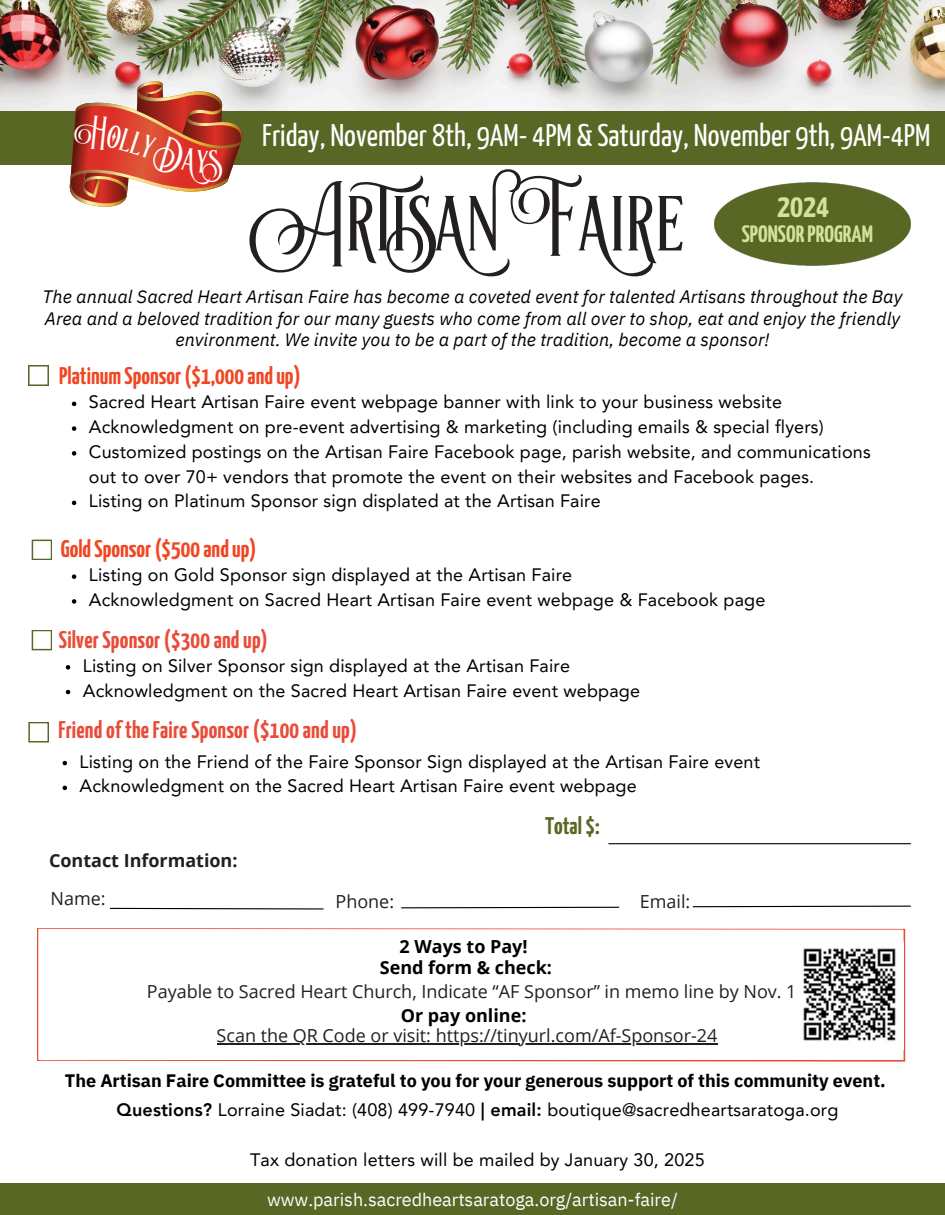
<style>
.page{position:relative;width:945px;height:1215px;background:#fff}
.page>*{position:absolute;margin:0;border:0;box-sizing:border-box;transform-origin:0 0}
.t1{font:92.25px "Artisan Alt 1";letter-spacing:.005em;color:#231f20}
.t2{font:700 32.55px "Yanone Kaffeesatz";color:#d2e49a}
.t3{font:31.2px "Yanone Kaffeesatz";color:#fff}
.t4{font:700 24px "Yanone Kaffeesatz";letter-spacing:.01em;color:#e84c38}
.t5{font:700 24px "Yanone Kaffeesatz";color:#f04723}
.t6{font:700 24px "Yanone Kaffeesatz";color:#596725}
.t7{font:700 23.55px "Yanone Kaffeesatz";color:#d2e49a}
.t8{font:18px/24.8px "Avenir LT Pro";letter-spacing:.01em;color:#000}
.t9{font:italic 18px/21.3px "IBM Plex Sans";color:#000;text-align:center}
.t10{font:18px "Open Sans";color:#231f20}
.t11{font:700 18px "IBM Plex Sans";color:#000}
.t12{font:18px "IBM Plex Sans";color:#fff}
.t13{font:700 18px/21.3px "Open Sans";color:#000;text-align:center}
.t14{font:700 18px "Open Sans";color:#231f20}
.s1{font-weight:800}
</style>
<div class="page">
<img style="left:714px;top:182px;width:197px;height:84px">
<div style="left:0;top:1183px;width:945px;height:32px;background:#596725"></div>
<img style="left:28px;top:365px;width:21px;height:21px">
<svg style="left:28px;top:722px;width:21px;height:20px"></svg>
<svg style="left:32px;top:540px;width:20px;height:20px"></svg>
<svg style="left:32px;top:630px;width:20px;height:20px"></svg>
<hr style="left:608px;top:843px;width:303px;height:1px;background:#000">
<img style="left:0;top:0;width:945px;height:111px">
<div style="left:0;top:111px;width:945px;height:54px;background:#596725"></div>
<svg style="left:110px;top:907px;width:214px;height:3px"></svg>
<svg style="left:692px;top:905px;width:219px;height:3px"></svg>
<svg style="left:401px;top:906px;width:219px;height:3px"></svg>
<svg style="left:37px;top:928px;width:868px;height:134px"></svg>
<hr style="left:217px;top:1043px;width:500px;height:1px;background:#231f20">
<svg style="left:63px;top:761px;width:4px;height:4px"></svg>
<svg style="left:63px;top:786px;width:4px;height:4px"></svg>
<svg style="left:66px;top:665px;width:4px;height:5px"></svg>
<svg style="left:66px;top:690px;width:4px;height:4px"></svg>
<svg style="left:72px;top:574px;width:4px;height:5px"></svg>
<svg style="left:72px;top:599px;width:4px;height:5px"></svg>
<img style="left:793px;top:941px;width:110px;height:108px">
<svg style="left:72px;top:402px;width:4px;height:4px"></svg>
<svg style="left:72px;top:426px;width:4px;height:5px"></svg>
<svg style="left:72px;top:451px;width:4px;height:5px"></svg>
<svg style="left:72px;top:501px;width:4px;height:4px"></svg>
<svg style="left:63px;top:81px;width:185px;height:126px"></svg>
<p class="t3" style="left:262px;top:123px;width:670px">Friday, November 8th, 9AM- 4PM &amp; Saturday, November 9th, 9AM-4PM</p>
<p class="t1" style="left:249px;top:166px;width:437px">ArtisanFaire</p>
<p class="t2" style="left:777px;top:193px;width:54px">2024</p>
<p class="t7" style="left:742px;top:224px;width:133px">SPONSORPROGRAM</p>
<p class="t9" style="left:42px;top:286px;width:861px">The annual Sacred Heart Artisan Faire has become a coveted event for talented Artisans throughout the Bay<br>Area and a beloved tradition for our many guests who come from all over to shop, eat and enjoy the friendly environment. We invite you to be a part of the tradition, become a sponsor!</p>
<p class="t5" style="left:59px;top:367px;width:243px">Platinum Sponsor($1,000 andup)</p>
<p class="t8" style="left:89px;top:391px;width:695px">Sacred Heart Artisan Faire event webpage banner with link to your business website</p>
<h6 class="t8" style="left:89px;top:416px;width:736px">Acknowledgment on pre-event advertising &amp; marketing (including emails &amp; special flyers)</h6>
<p class="t8" style="left:89px;top:441px;width:783px">Customized postings on the Artisan Faire Facebook page, parish website, and communications out to over 70+ vendors that promote the event on their websites and Facebook pages.</p>
<p class="t8" style="left:89px;top:490px;width:513px">Listing on Platinum Sponsor sign displated at the Artisan Faire</p>
<h5 class="t5" style="left:61px;top:539px;width:197px">GoldSponsor($500 andup)</h5>
<h5 class="t8" style="left:89px;top:564px;width:485px">Listing on Gold Sponsor sign displayed at the Artisan Faire</h5>
<p class="t8" style="left:89px;top:589px;width:678px">Acknowledgment on Sacred Heart Artisan Faire event webpage &amp; Facebook page</p>
<p class="t4" style="left:59px;top:630px;width:210px">SilverSponsor ($300 andup)</p>
<p class="t8" style="left:83px;top:655px;width:489px">Listing on Silver Sponsor sign displayed at the Artisan Faire</p>
<p class="t8" style="left:83px;top:680px;width:559px">Acknowledgment on the Sacred Heart Artisan Faire event webpage</p>
<h6 class="t4" style="left:58px;top:720px;width:300px">Friendof theFaireSponsor ($100 andup)</h6>
<p class="t8" style="left:80px;top:751px;width:682px">Listing on the Friend of the Faire Sponsor Sign displayed at the Artisan Faire event</p>
<h5 class="t8" style="left:80px;top:775px;width:559px">Acknowledgment on the Sacred Heart Artisan Faire event webpage</h5>
<h6 class="t14" style="left:49px;top:848px;width:190px">Contact Information:</h6>
<p class="t6" style="left:545px;top:817px;width:56px">Total $:</p>
<h3 class="t10" style="left:50px;top:886px;width:57px">Name:</h3>
<p class="t10" style="left:336px;top:888px;width:60px">Phone:</p>
<p class="t10" style="left:640px;top:888px;width:52px">Email:</p>
<h5 class="t13" style="left:380px;top:935px;width:174px">2 Ways to Pay!<br>Send form &amp; check:</h5>
<p class="t10" style="left:147px;top:979px;width:651px">Payable to Sacred Heart Church, Indicate “AF Sponsor” in memo line by Nov. 1</p>
<p class="t13" style="left:401px;top:1004px;width:127px">Or pay online:</p>
<p class="t10" style="left:217px;top:1023px;width:502px">Scan the QR Code or visit: https://tinyurl.com/Af-Sponsor-24</p>
<h6 class="t11" style="left:65px;top:1069px;width:822px">The Artisan Faire Committee is grateful to you for your generous support of this community event.</h6>
<p class="t8" style="left:117px;top:1099px;width:723px"><span class="s1">Questions?</span> Lorraine Siadat: (408) 499-7940 <span class="s1">| email:</span> boutique@sacredheartsaratoga.org</p>
<p class="t8" style="left:250px;top:1149px;width:456px">Tax donation letters will be mailed by January 30, 2025</p>
<h5 class="t12" style="left:267px;top:1187px;width:412px">www.parish.sacredheartsaratoga.org/artisan-faire/</h5>
</div>
